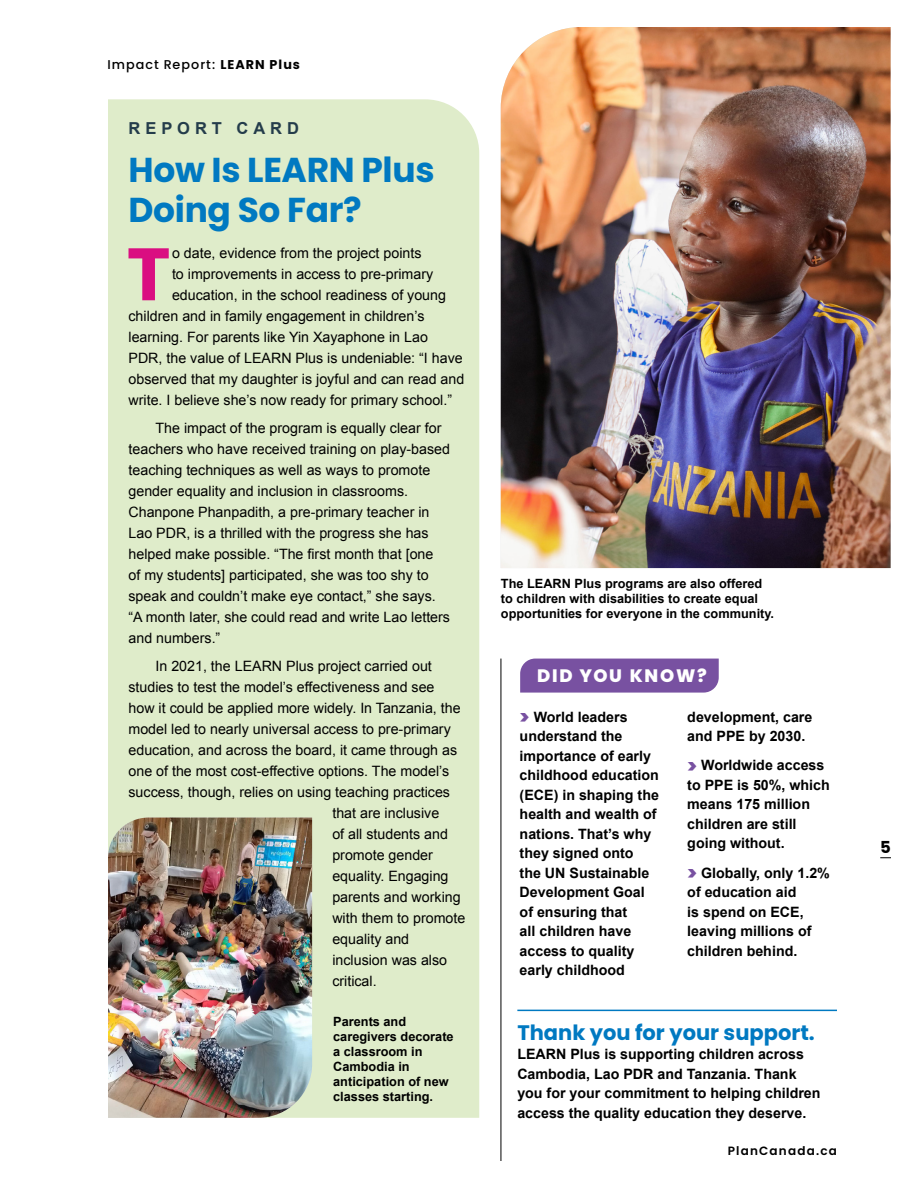
<style>
.page{position:relative;width:918px;height:1188px;background:#fff}
.page>*{position:absolute;margin:0;border:0;box-sizing:border-box;transform-origin:0 0}
.t1{font:700 74.1px "Poppins";color:#da0e81}
.t2{font:700 34.5px/40.5px "Poppins";letter-spacing:-.01em;color:#0079c1}
.t3{font:700 21px "Poppins";color:#0079c1}
.t4{font:800 18px "Poppins";letter-spacing:.1em;color:#fff}
.t5{font:700 16.5px "Arial";letter-spacing:.3em;color:#243c4b}
.t6{font:700 16.5px "Poppins";color:#000}
.t7{font:14.25px/21px "Arial";color:#000}
.t8{font:700 14.25px/19.5px "Arial";color:#000}
.t9{font:700 12.75px/15px "Arial";color:#000}
.t10{font:500 12.75px "Poppins";letter-spacing:.08em;color:#000}
.t11{font:600 12px "Poppins";letter-spacing:.1em;color:#000}
.s1{font-weight:700}
.s2{font-family:"Poppins";font-weight:800;font-size:19.5px;color:#7851a1}
</style>
<div class="page">
<div style="left:108px;top:99px;width:371px;height:1019px;background:#dfecca"></div>
<img style="left:108px;top:818px;width:204px;height:300px">
<hr style="left:501px;top:659px;width:1px;height:502px;background:#000">
<div style="left:520px;top:659px;width:199px;height:34px;background:#7851a1"></div>
<img style="left:501px;top:27px;width:390px;height:541px">
<hr style="left:517px;top:1010px;width:320px;height:1px;background:#0079c1">
<p class="t10" style="left:108px;top:57px;width:194px">Impact Report: <span class="s1">LEARN Plus</span></p>
<p class="t5" style="left:129px;top:117px;width:172px">REPORT CARD</p>
<h2 class="t2" style="left:129px;top:149px;width:308px">How Is LEARN Plus<br>Doing So Far?</h2>
<h1 class="t1" style="left:127px;top:231px;width:45px">T</h1>
<p class="t7" style="left:172px;top:243px;width:251px">o date, evidence from the project points</p>
<p class="t7" style="left:172px;top:264px;width:263px">to improvements in access to pre-primary</p>
<p class="t7" style="left:172px;top:285px;width:276px">education, in the school readiness of young</p>
<p class="t7" style="left:129px;top:306px;width:297px">children and in family engagement in children’s</p>
<p class="t7" style="left:129px;top:327px;width:301px">learning. For parents like Yin Xayaphone in Lao</p>
<p class="t7" style="left:129px;top:348px;width:336px">PDR, the value of LEARN Plus is undeniable: “I have</p>
<p class="t7" style="left:129px;top:369px;width:337px">observed that my daughter is joyful and can read and</p>
<p class="t7" style="left:129px;top:390px;width:325px">write. I believe she’s now ready for primary school.”</p>
<p class="t7" style="left:129px;top:418px;width:323px;text-indent:27px">The impact of the program is equally clear for teachers who have received training on play-based teaching techniques as well as ways to promote gender equality and inclusion in classrooms.<br>Chanpone Phanpadith, a pre-primary teacher in Lao PDR, is a thrilled with the progress she has helped make possible. “The first month that [one<br>of my students] participated, she was too shy to speak and couldn’t make eye contact,” she says. “A month later, she could read and write Lao letters and numbers.”</p>
<p class="t7" style="left:156px;top:656px;width:278px">In 2021, the LEARN Plus project carried out</p>
<p class="t7" style="left:129px;top:677px;width:308px">studies to test the model’s effectiveness and see</p>
<p class="t7" style="left:129px;top:698px;width:334px">how it could be applied more widely. In Tanzania, the</p>
<p class="t7" style="left:129px;top:719px;width:324px">model led to nearly universal access to pre-primary</p>
<p class="t7" style="left:129px;top:740px;width:330px">education, and across the board, it came through as</p>
<p class="t7" style="left:129px;top:761px;width:322px">one of the most cost-effective options. The model’s</p>
<p class="t7" style="left:129px;top:782px;width:323px">success, though, relies on using teaching practices</p>
<p class="t7" style="left:332px;top:803px;width:108px">that are inclusive</p>
<p class="t7" style="left:332px;top:824px;width:117px">of all students and</p>
<p class="t7" style="left:332px;top:845px;width:102px">promote gender</p>
<p class="t7" style="left:332px;top:866px;width:118px">equality. Engaging</p>
<p class="t7" style="left:332px;top:887px;width:130px">parents and working</p>
<p class="t7" style="left:332px;top:908px;width:135px">with them to promote</p>
<p class="t7" style="left:332px;top:929px;width:78px">equality and</p>
<p class="t7" style="left:332px;top:950px;width:116px">inclusion was also</p>
<p class="t7" style="left:332px;top:971px;width:46px">critical.</p>
<p class="t9" style="left:333px;top:1014px;width:122px">Parents and caregivers decorate a classroom in<br>Cambodia in anticipation of new classes starting.</p>
<p class="t9" style="left:501px;top:576px;width:275px">The LEARN Plus programs are also offered to children with disabilities to create equal opportunities for everyone in the community.</p>
<p class="t4" style="left:537px;top:666px;width:171px">DID YOU KNOW?</p>
<p class="t8" style="left:520px;top:708px;width:141px"><span class="s2">&gt;</span> World leaders understand the importance of early childhood education (ECE) in shaping the health and wealth of nations. That’s why they signed onto<br>the UN Sustainable<br>Development Goal of ensuring that<br>all children have access to quality early childhood</p>
<p class="t8" style="left:687px;top:707px;width:127px">development, care and PPE by 2030.</p>
<p class="t8" style="left:687px;top:756px;width:144px"><span class="s2">&gt;</span> Worldwide access to PPE is 50%, which means 175 million children are still going without.</p>
<p class="t8" style="left:687px;top:863px;width:144px"><span class="s2">&gt;</span> Globally, only 1.2% of education aid<br>is spend on ECE, leaving millions of children behind.</p>
<h3 class="t3" style="left:517px;top:1020px;width:299px">Thank you for your support.</h3>
<p class="t8" style="left:517px;top:1045px;width:305px">LEARN Plus is supporting children across Cambodia, Lao PDR and Tanzania. Thank you for your commitment to helping children access the quality education they deserve.</p>
<p class="t11" style="left:728px;top:1144px;width:111px">PlanCanada.ca</p>
<p class="t6" style="left:880px;top:838px;width:12px">5</p>
</div>
